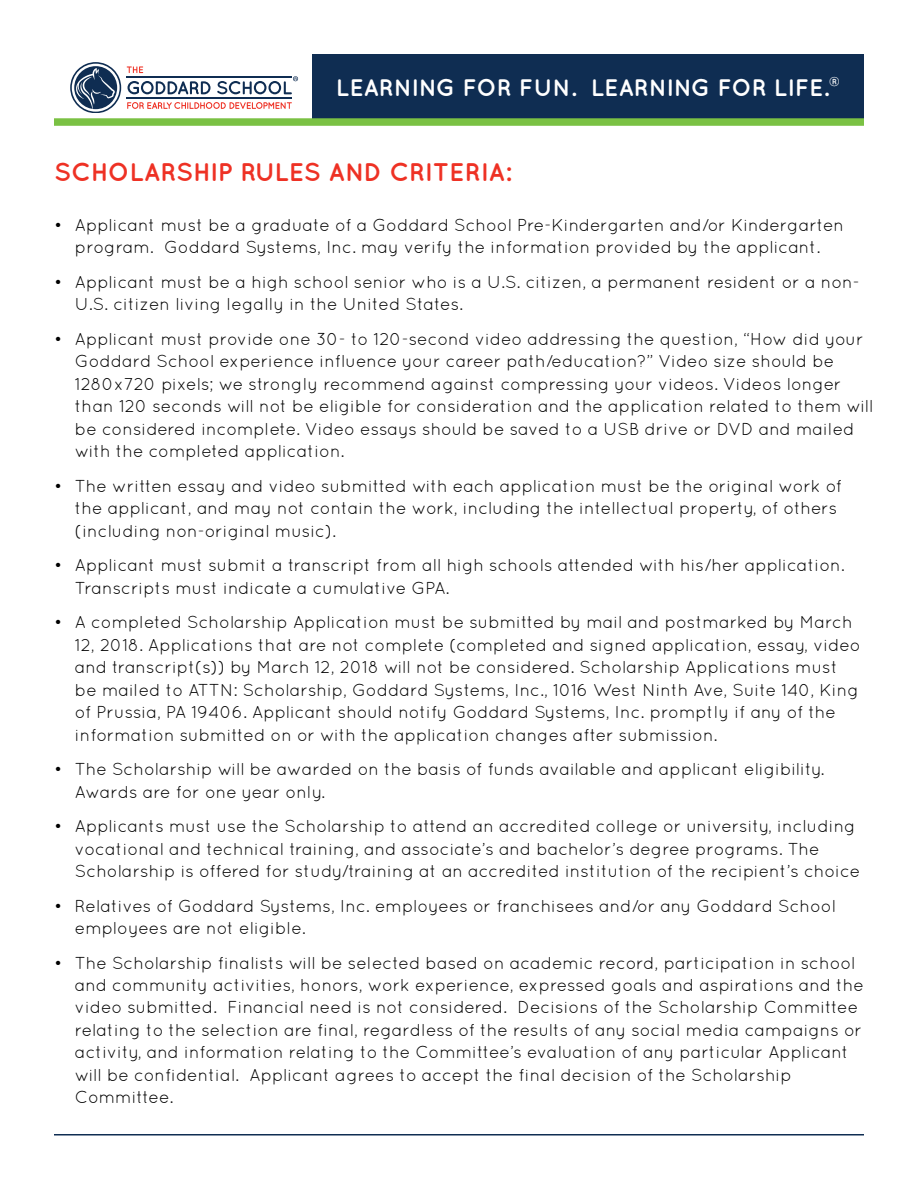
<style>
.page{position:relative;width:918px;height:1188px;background:#fff}
.page>*{position:absolute;margin:0;border:0;box-sizing:border-box;transform-origin:0 0}
.t1{font:700 25.5px "Quicksand";color:#ee3124}
.t2{font:700 23.85px "Quicksand";color:#fff}
.t3{font:17.25px/22.5px "Quicksand";color:#000}
.s1{font-size:27px}
</style>
<div class="page">
<div style="left:313px;top:54px;width:551px;height:68px;background:#0f2d52"></div>
<div style="left:54px;top:118px;width:810px;height:8px;background:#7ac143"></div>
<svg style="left:127px;top:102px;width:165px;height:7px"></svg>
<svg style="left:127px;top:66px;width:16px;height:7px"></svg>
<svg style="left:128px;top:81px;width:83px;height:13px"></svg>
<hr style="left:127px;top:76px;width:165px;height:2px;background:#0f2d52">
<hr style="left:127px;top:98px;width:165px;height:1px;background:#0f2d52">
<svg style="left:70px;top:62px;width:51px;height:50px"></svg>
<svg style="left:217px;top:76px;width:81px;height:18px"></svg>
<hr style="left:54px;top:1134px;width:810px;height:2px;background:#0f2d52">
<h2 class="t2" style="left:336px;top:74px;width:506px">LEARNING FOR FUN. LEARNING FOR LIFE.<span class="s1">®</span></h2>
<h1 class="t1" style="left:54px;top:157px;width:459px">SCHOLARSHIP RULES AND CRITERIA:</h1>
<p class="t3" style="left:54px;top:213px;width:792px;text-align:center">• Applicant must be a graduate of a Goddard School Pre-Kindergarten and/or Kindergarten program. Goddard Systems, Inc. may verify the information provided by the applicant.</p>
<p class="t3" style="left:75px;top:270px;width:786px;text-indent:-21px">• Applicant must be a high school senior who is a U.S. citizen, a permanent resident or a non-<br>U.S. citizen living legally in the United States.</p>
<p class="t3" style="left:75px;top:327px;width:800px;text-indent:-21px">• Applicant must provide one 30- to 120-second video addressing the question, “How did your Goddard School experience influence your career path/education?” Video size should be 1280x720 pixels; we strongly recommend against compressing your videos. Videos longer than 120 seconds will not be eligible for consideration and the application related to them will be considered incomplete. Video essays should be saved to a USB drive or DVD and mailed with the completed application.</p>
<p class="t3" style="left:75px;top:474px;width:769px;text-indent:-21px">• The written essay and video submitted with each application must be the original work of the applicant, and may not contain the work, including the intellectual property, of others (including non-original music).</p>
<p class="t3" style="left:75px;top:554px;width:771px;text-indent:-21px">• Applicant must submit a transcript from all high schools attended with his/her application.<br>Transcripts must indicate a cumulative GPA.</p>
<p class="t3" style="left:75px;top:611px;width:787px;text-indent:-21px">• A completed Scholarship Application must be submitted by mail and postmarked by March 12, 2018. Applications that are not complete (completed and signed application, essay, video and transcript(s)) by March 12, 2018 will not be considered. Scholarship Applications must be mailed to ATTN: Scholarship, Goddard Systems, Inc., 1016 West Ninth Ave, Suite 140, King of Prussia, PA 19406. Applicant should notify Goddard Systems, Inc. promptly if any of the information submitted on or with the application changes after submission.</p>
<p class="t3" style="left:75px;top:758px;width:751px;text-indent:-21px">• The Scholarship will be awarded on the basis of funds available and applicant eligibility.<br>Awards are for one year only.</p>
<p class="t3" style="left:75px;top:815px;width:787px;text-indent:-21px">• Applicants must use the Scholarship to attend an accredited college or university, including vocational and technical training, and associate’s and bachelor’s degree programs. The<br>Scholarship is offered for study/training at an accredited institution of the recipient’s choice</p>
<p class="t3" style="left:75px;top:894px;width:763px;text-indent:-21px">• Relatives of Goddard Systems, Inc. employees or franchisees and/or any Goddard School employees are not eligible.</p>
<p class="t3" style="left:75px;top:951px;width:790px;text-indent:-21px">• The Scholarship finalists will be selected based on academic record, participation in school and community activities, honors, work experience, expressed goals and aspirations and the video submitted. Financial need is not considered. Decisions of the Scholarship Committee relating to the selection are final, regardless of the results of any social media campaigns or activity, and information relating to the Committee’s evaluation of any particular Applicant will be confidential. Applicant agrees to accept the final decision of the Scholarship Committee.</p>
</div>
